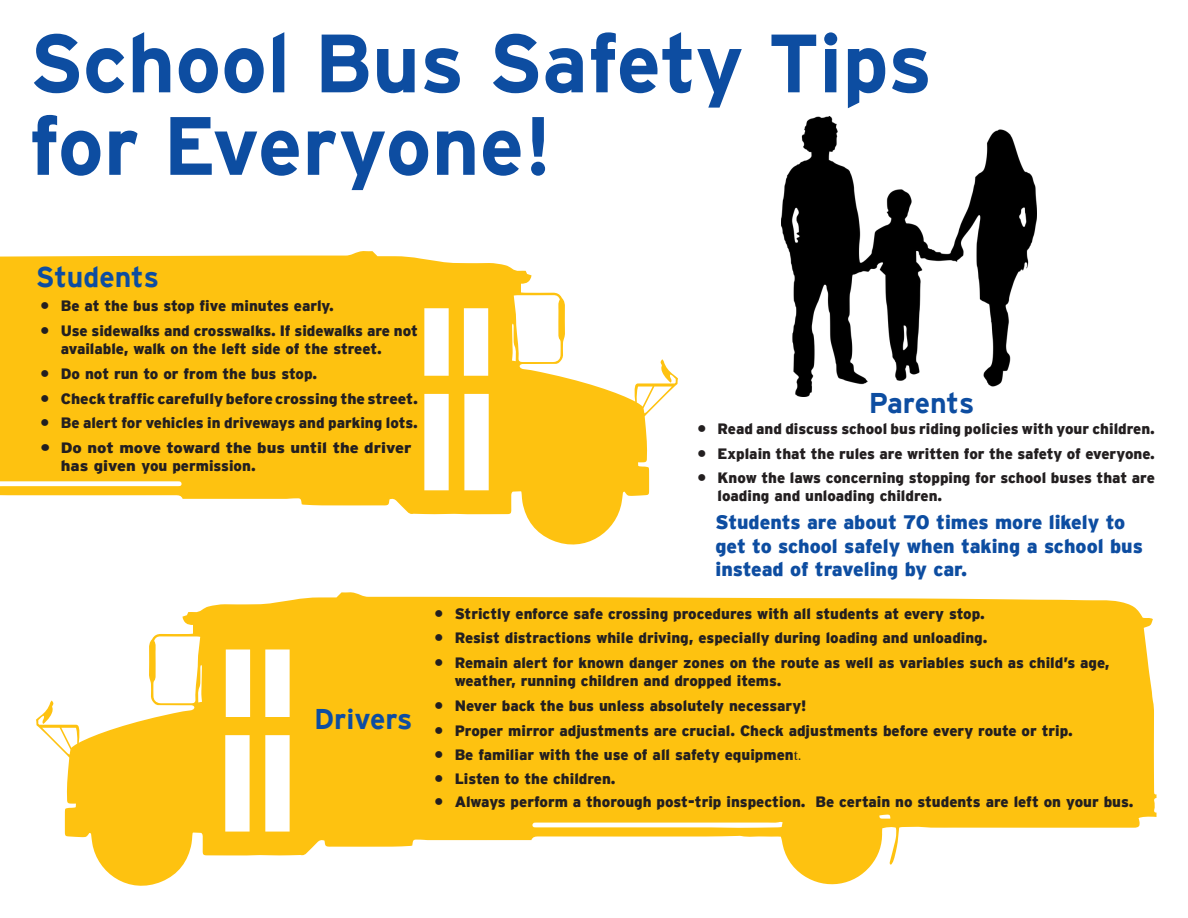
<style>
.page{position:relative;width:1188px;height:918px;background:#fff}
.page>*{position:absolute;margin:0;border:0;box-sizing:border-box;transform-origin:0 0}
.t1{font:700 82.5px "Interstate";letter-spacing:-.005em;color:#0d4da1}
.t2{font:700 28.5px "Interstate";letter-spacing:-.005em;color:#0d4da1}
.t3{font:900 19.5px/23.4px "Interstate";color:#0d4da1}
.t4{font:900 15px/18px "Interstate";color:#231f20}
.t5{font:900 15px/18px "Interstate";color:#231f20;scale:1.1 1}
.s1{font-family:"Times New Roman";font-weight:400}
</style>
<div class="page">
<svg style="left:0;top:251px;width:678px;height:294px;fill:#fec210"></svg>
<div style="left:0;top:301px;width:412px;height:67px;background:#fec210"></div>
<svg style="left:36px;top:592px;width:1120px;height:294px;fill:#fec210"></svg>
<div style="left:305px;top:643px;width:807px;height:67px;background:#fec210"></div>
<img style="left:782px;top:117px;width:255px;height:280px">
<p class="t1" style="left:29px;top:17px;width:905px">School Bus Safety Tips</p>
<p class="t1" style="left:29px;top:100px;width:524px">for Everyone!</p>
<p class="t2" style="left:36px;top:261px;width:125px">Students</p>
<p class="t4" style="left:40px;top:297px;width:295px">• Be at the bus stop five minutes early.</p>
<p class="t4" style="left:61px;top:322px;width:359px;text-indent:-20px">• Use sidewalks and crosswalks. If sidewalks are not available, walk on the left side of the street.</p>
<p class="t4" style="left:40px;top:364px;width:278px">• Do not run to or from the bus stop.</p>
<p class="t4" style="left:40px;top:389px;width:379px">• Check traffic carefully before crossing the street.</p>
<p class="t4" style="left:40px;top:414px;width:379px">• Be alert for vehicles in driveways and parking lots.</p>
<p class="t5" style="left:61px;top:439px;width:320px;text-indent:-20px">• Do not move toward the bus until the driver has given you permission.</p>
<p class="t2" style="left:314px;top:703px;width:100px">Drivers</p>
<p class="t2" style="left:869px;top:387px;width:107px">Parents</p>
<p class="t4" style="left:697px;top:419px;width:459px">• Read and discuss school bus riding policies with your children.</p>
<p class="t4" style="left:697px;top:444px;width:459px">• Explain that the rules are written for the safety of everyone.</p>
<p class="t4" style="left:718px;top:469px;width:439px;text-indent:-20px">• Know the laws concerning stopping for school buses that are loading and unloading children.</p>
<p class="t3" style="left:716px;top:511px;width:429px">Students are about 70 times more likely to get to school safely when taking a school bus instead of traveling by car.</p>
<p class="t4" style="left:434px;top:604px;width:552px">• Strictly enforce safe crossing procedures with all students at every stop.</p>
<p class="t4" style="left:434px;top:629px;width:555px">• Resist distractions while driving, especially during loading and unloading.</p>
<p class="t4" style="left:455px;top:654px;width:656px;text-indent:-20px">• Remain alert for known danger zones on the route as well as variables such as child’s age, weather, running children and dropped items.</p>
<p class="t4" style="left:434px;top:696px;width:374px">• Never back the bus unless absolutely necessary!</p>
<p class="t4" style="left:434px;top:721px;width:640px">• Proper mirror adjustments are crucial. Check adjustments before every route or trip.</p>
<p class="t4" style="left:434px;top:746px;width:369px">• Be familiar with the use of all safety equipmen<span class="s1">t.</span></p>
<p class="t4" style="left:434px;top:769px;width:183px">• Listen to the children.</p>
<p class="t4" style="left:434px;top:792px;width:701px">• Always perform a thorough post-trip inspection. Be certain no students are left on your bus.</p>
</div>
